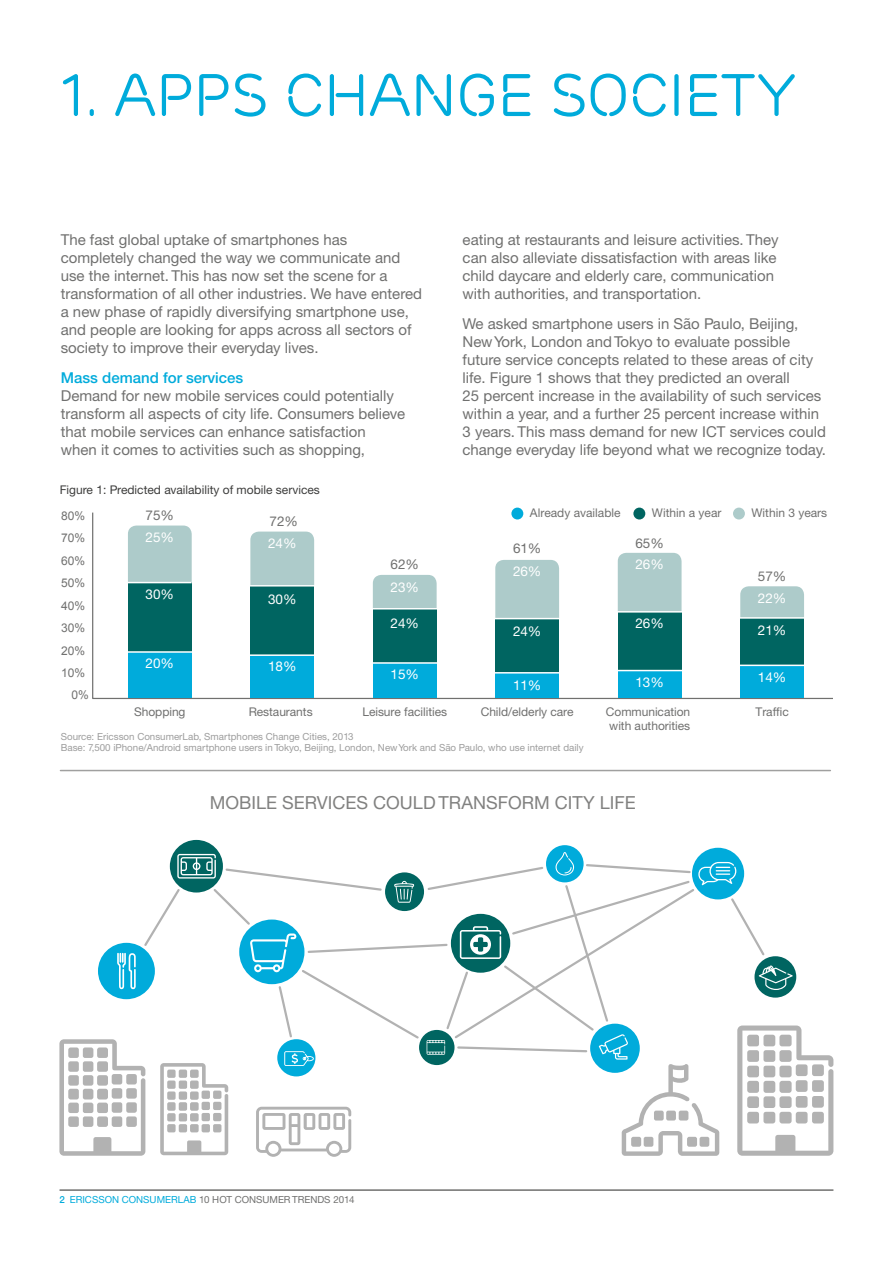
<style>
.page{position:relative;width:893px;height:1263px;background:#fff}
.page>*{position:absolute;margin:0;border:0;box-sizing:border-box;transform-origin:0 0}
.t1{font:60px "Ericsson Capital";letter-spacing:-.02em;color:#00abdb}
.t2{font:18px "Ericsson Sans";color:#818180}
.t3{font:15px/18px "Ericsson Sans";color:#70706f}
.t4{font:500 15px "Ericsson Sans";color:#00abdb}
.t5{font:13.5px "Ericsson Sans";letter-spacing:-.005em;color:#fff}
.t6{font:13.5px "Ericsson Sans";color:#70706f}
.t7{font:12px/14.4px "Ericsson Sans";letter-spacing:-.005em;color:#70706f}
.t8{font:12px "Ericsson Sans";color:#3d3d3c}
.t9{font:12px "Arial";color:#70706f}
.t10{font:9.75px/11.7px "Ericsson Sans";color:#9d9d9d}
.t11{font:9.75px "Ericsson Sans";color:#70706f}
.s1{font-weight:500;color:#00abdb}
.s2{color:#00abdb}
</style>
<div class="page">
<hr style="left:60px;top:1189px;width:773px;height:2px;background:#70706f">
<svg style="left:92px;top:512px;width:740px;height:188px"></svg>
<div style="left:733px;top:508px;width:12px;height:11px;background:#adcbca;border-radius:50%"></div>
<div style="left:633px;top:508px;width:12px;height:11px;background:#006561;border-radius:50%"></div>
<div style="left:511px;top:508px;width:12px;height:11px;background:#00abdb;border-radius:50%"></div>
<div style="left:373px;top:575px;width:64px;height:33px;background:#adcbca"></div>
<div style="left:250px;top:532px;width:64px;height:53px;background:#adcbca"></div>
<div style="left:128px;top:525px;width:64px;height:57px;background:#adcbca"></div>
<div style="left:495px;top:560px;width:64px;height:58px;background:#adcbca"></div>
<div style="left:618px;top:553px;width:64px;height:58px;background:#adcbca"></div>
<div style="left:740px;top:586px;width:64px;height:31px;background:#adcbca"></div>
<div style="left:250px;top:586px;width:64px;height:69px;background:#006561"></div>
<div style="left:250px;top:655px;width:64px;height:43px;background:#00abdb"></div>
<div style="left:128px;top:652px;width:64px;height:46px;background:#00abdb"></div>
<div style="left:128px;top:583px;width:64px;height:69px;background:#006561"></div>
<div style="left:373px;top:609px;width:64px;height:54px;background:#006561"></div>
<div style="left:373px;top:663px;width:64px;height:35px;background:#00abdb"></div>
<div style="left:495px;top:619px;width:64px;height:54px;background:#006561"></div>
<div style="left:495px;top:673px;width:64px;height:25px;background:#00abdb"></div>
<div style="left:618px;top:612px;width:64px;height:58px;background:#006561"></div>
<div style="left:618px;top:670px;width:64px;height:28px;background:#00abdb"></div>
<div style="left:740px;top:618px;width:64px;height:47px;background:#006561"></div>
<div style="left:740px;top:665px;width:64px;height:33px;background:#00abdb"></div>
<hr style="left:370px;top:608px;width:70px;height:1px;background:#fff">
<hr style="left:249px;top:585px;width:70px;height:1px;background:#fff">
<hr style="left:121px;top:582px;width:71px;height:1px;background:#fff">
<hr style="left:249px;top:654px;width:70px;height:2px;background:#fff">
<hr style="left:126px;top:651px;width:70px;height:2px;background:#fff">
<hr style="left:492px;top:618px;width:70px;height:1px;background:#fff">
<hr style="left:492px;top:672px;width:70px;height:1px;background:#fff">
<hr style="left:615px;top:670px;width:70px;height:1px;background:#fff">
<hr style="left:615px;top:611px;width:70px;height:2px;background:#fff">
<hr style="left:736px;top:617px;width:70px;height:2px;background:#fff">
<hr style="left:739px;top:665px;width:70px;height:1px;background:#fff">
<hr style="left:370px;top:662px;width:70px;height:2px;background:#fff">
<hr style="left:60px;top:770px;width:770px;height:1px;background:#a0a09f">
<div style="left:692px;top:848px;width:52px;height:51px;background:#00abdb;border-radius:50%"></div>
<div style="left:170px;top:840px;width:53px;height:52px;background:#006561;border-radius:50%"></div>
<div style="left:546px;top:845px;width:38px;height:37px;background:#00abdb;border-radius:50%"></div>
<svg style="left:59px;top:852px;width:774px;height:305px"></svg>
<h1 class="t1" style="left:60px;top:60px;width:738px">1. APPS CHANGE SOCIETY</h1>
<p class="t3" style="left:61px;top:230px;width:363px">The fast global uptake of smartphones has completely changed the way we communicate and use the internet. This has now set the scene for a transformation of all other industries. We have entered a new phase of rapidly diversifying smartphone use, and people are looking for apps across all sectors of society to improve their everyday lives.</p>
<p class="t4" style="left:61px;top:370px;width:184px">Mass demand for services</p>
<p class="t3" style="left:61px;top:387px;width:346px">Demand for new mobile services could potentially transform all aspects of city life. Consumers believe that mobile services can enhance satisfaction when it comes to activities such as shopping,</p>
<p class="t8" style="left:60px;top:483px;width:262px">Figure 1: Predicted availability of mobile services</p>
<p class="t3" style="left:463px;top:230px;width:317px">eating at restaurants and leisure activities. They can also alleviate dissatisfaction with areas like child daycare and elderly care, communication with authorities, and transportation.</p>
<p class="t3" style="left:463px;top:315px;width:365px">We asked smartphone users in São Paulo, Beijing, New York, London and Tokyo to evaluate possible future service concepts related to these areas of city life. Figure 1 shows that they predicted an overall<br>25 percent increase in the availability of such services within a year, and a further 25 percent increase within 3 years. This mass demand for new ICT services could change everyday life beyond what we recognize today.</p>
<p class="t9" style="left:61px;top:508px;width:26px">80%</p>
<p class="t7" style="left:530px;top:506px;width:92px">Already available</p>
<p class="t7" style="left:652px;top:506px;width:71px">Within a year</p>
<p class="t7" style="left:751px;top:506px;width:77px">Within 3 years</p>
<p class="t6" style="left:146px;top:507px;width:30px">75%</p>
<p class="t6" style="left:270px;top:513px;width:30px">72%</p>
<p class="t9" style="left:61px;top:530px;width:26px">70%</p>
<p class="t9" style="left:61px;top:553px;width:26px">60%</p>
<p class="t9" style="left:61px;top:575px;width:26px">50%</p>
<p class="t9" style="left:61px;top:598px;width:26px">40%</p>
<p class="t9" style="left:61px;top:620px;width:26px">30%</p>
<p class="t9" style="left:61px;top:642px;width:26px">20%</p>
<p class="t9" style="left:61px;top:665px;width:26px">10%</p>
<p class="t9" style="left:72px;top:687px;width:19px">0%</p>
<p class="t5" style="left:146px;top:530px;width:30px">25%</p>
<p class="t5" style="left:146px;top:587px;width:30px">30%</p>
<p class="t5" style="left:268px;top:535px;width:30px">24%</p>
<p class="t5" style="left:268px;top:591px;width:30px">30%</p>
<p class="t5" style="left:146px;top:656px;width:30px">20%</p>
<p class="t5" style="left:268px;top:658px;width:30px">18%</p>
<p class="t7" style="left:134px;top:704px;width:53px">Shopping</p>
<p class="t7" style="left:249px;top:704px;width:65px">Restaurants</p>
<p class="t6" style="left:391px;top:556px;width:30px">62%</p>
<p class="t5" style="left:391px;top:580px;width:30px">23%</p>
<p class="t5" style="left:391px;top:616px;width:30px">24%</p>
<p class="t5" style="left:391px;top:667px;width:30px">15%</p>
<p class="t7" style="left:362px;top:704px;width:86px">Leisure facilities</p>
<p class="t6" style="left:513px;top:541px;width:30px">61%</p>
<p class="t5" style="left:513px;top:563px;width:30px">26%</p>
<p class="t5" style="left:513px;top:624px;width:30px">24%</p>
<p class="t5" style="left:513px;top:678px;width:30px">11%</p>
<p class="t7" style="left:481px;top:704px;width:94px">Child/elderly care</p>
<p class="t10" style="left:61px;top:730px;width:524px">Source: Ericsson ConsumerLab, Smartphones Change Cities, 2013<br>Base: 7,500 iPhone/Android smartphone users in Tokyo, Beijing, London, New York and São Paulo, who use internet daily</p>
<p class="t6" style="left:635px;top:535px;width:30px">65%</p>
<p class="t5" style="left:635px;top:557px;width:30px">26%</p>
<p class="t5" style="left:635px;top:616px;width:30px">26%</p>
<p class="t5" style="left:635px;top:675px;width:30px">13%</p>
<p class="t7" style="left:606px;top:704px;width:86px">Communication with authorities</p>
<p class="t2" style="left:210px;top:792px;width:427px">MOBILE SERVICES COULD TRANSFORM CITY LIFE</p>
<p class="t6" style="left:758px;top:568px;width:30px">57%</p>
<p class="t5" style="left:758px;top:590px;width:30px">22%</p>
<p class="t5" style="left:758px;top:623px;width:30px">21%</p>
<p class="t5" style="left:758px;top:669px;width:30px">14%</p>
<p class="t7" style="left:755px;top:704px;width:35px">Traffic</p>
<p class="t11" style="left:60px;top:1194px;width:296px"><span class="s1">2</span> <span class="s2">ERICSSON CONSUMERLAB</span> 10 HOT CONSUMER TRENDS 2014</p>
</div>
